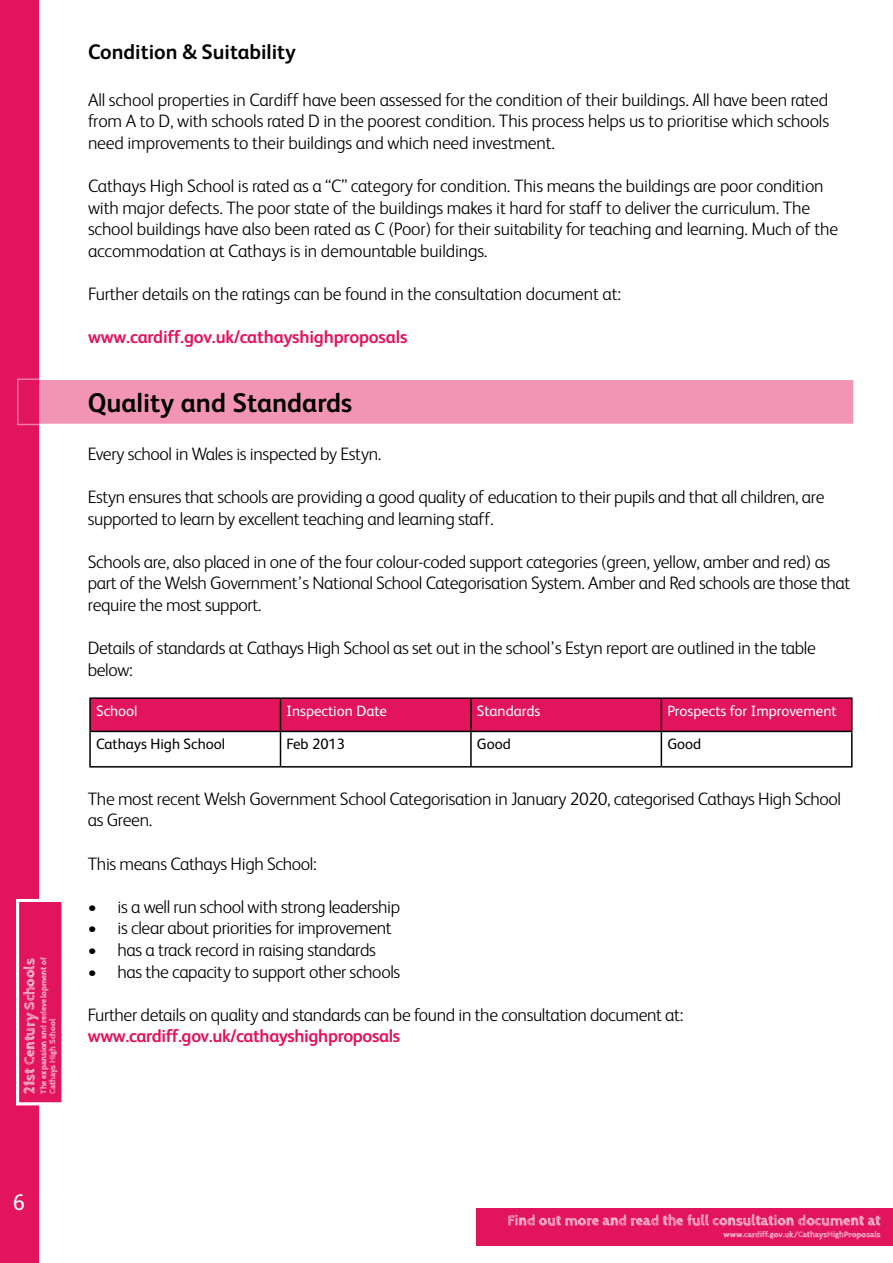
<style>
.page{position:relative;width:893px;height:1263px;background:#fff}
.page>*{position:absolute;margin:0;border:0;box-sizing:border-box;transform-origin:0 0}
.t1{font:700 27px "FS Albert";color:#000}
.t2{font:22.5px "FS Albert";color:#fff}
.t3{font:700 21px "FS Albert";color:#000}
.t4{font:300 18px/21.6px "FS Albert";letter-spacing:-.02em;color:#000}
.t5{font:700 18px "FS Albert";letter-spacing:-.02em;color:#e2145b}
.t6{font:15px "FS Albert";color:#fff}
.t7{font:15px "FS Albert";color:#000}
.t8{font:700 14.85px "Cabin Sketch";color:#fff}
.t9{font:700 8.4px/9px "Cabin Sketch";letter-spacing:-.005em;color:#fff}
.t10{font:700 8.4px "Cabin Sketch";letter-spacing:-.025em;color:#fff}
</style>
<div class="page">
<div style="left:476px;top:1208px;width:417px;height:38px;background:#e2145b"></div>
<div style="left:0;top:0;width:39px;height:1263px;background:#e2145b"></div>
<div style="left:17px;top:378px;width:838px;height:47px;background:#f295b5;border:2px solid #fff"></div>
<div style="left:91px;top:699px;width:760px;height:32px;background:#e2145b"></div>
<hr style="left:89px;top:697px;width:191px;height:2px;background:#000">
<hr style="left:89px;top:699px;width:2px;height:32px;background:#000">
<hr style="left:280px;top:697px;width:191px;height:2px;background:#000">
<hr style="left:280px;top:699px;width:1px;height:32px;background:#000">
<hr style="left:471px;top:697px;width:190px;height:2px;background:#000">
<hr style="left:470px;top:699px;width:2px;height:32px;background:#000">
<hr style="left:661px;top:697px;width:192px;height:2px;background:#000">
<hr style="left:661px;top:699px;width:1px;height:32px;background:#000">
<hr style="left:851px;top:699px;width:2px;height:32px;background:#000">
<hr style="left:89px;top:731px;width:191px;height:1px;background:#000">
<hr style="left:89px;top:732px;width:2px;height:34px;background:#000">
<hr style="left:280px;top:731px;width:191px;height:1px;background:#000">
<hr style="left:280px;top:732px;width:1px;height:34px;background:#000">
<hr style="left:471px;top:731px;width:190px;height:1px;background:#000">
<hr style="left:470px;top:732px;width:2px;height:34px;background:#000">
<hr style="left:661px;top:731px;width:192px;height:1px;background:#000">
<hr style="left:661px;top:732px;width:1px;height:34px;background:#000">
<hr style="left:851px;top:732px;width:2px;height:34px;background:#000">
<hr style="left:89px;top:766px;width:191px;height:1px;background:#000">
<hr style="left:280px;top:766px;width:191px;height:1px;background:#000">
<hr style="left:471px;top:766px;width:190px;height:1px;background:#000">
<hr style="left:661px;top:766px;width:192px;height:1px;background:#000">
<div style="left:16px;top:899px;width:48px;height:206px;background:#e2145b;border:3px solid #fff"></div>
<p class="t10" style="left:39px;top:1079px;width:146px;rotate:-90deg">redevelopment of Cantonian High School,</p>
<p class="t8" style="left:21px;top:1094px;width:137px;rotate:-90deg">21st Century Schools</p>
<p class="t9" style="left:39px;top:1094px;width:138px;rotate:-90deg">The expansion and redevelopment of<br>Cathays High School</p>
<p class="t3" style="left:88px;top:37px;width:210px">Condition &amp; Suitability</p>
<p class="t4" style="left:88px;top:88px;width:743px;text-align:justify">All school properties in Cardiff have been assessed for the condition of their buildings. All have been rated from A to D, with schools rated D in the poorest condition. This process helps us to prioritise which schools need improvements to their buildings and which need investment.</p>
<p class="t4" style="left:88px;top:174px;width:752px">Cathays High School is rated as a “C” category for condition. This means the buildings are poor condition with major defects. The poor state of the buildings makes it hard for staff to deliver the curriculum. The school buildings have also been rated as C (Poor) for their suitability for teaching and learning. Much of the accommodation at Cathays is in demountable buildings.</p>
<p class="t4" style="left:88px;top:282px;width:535px">Further details on the ratings can be found in the consultation document at:</p>
<p class="t5" style="left:88px;top:325px;width:321px">www.cardiff.gov.uk/cathayshighproposals</p>
<h1 class="t1" style="left:88px;top:384px;width:266px">Quality and Standards</h1>
<p class="t4" style="left:88px;top:442px;width:295px">Every school in Wales is inspected by Estyn.</p>
<p class="t4" style="left:88px;top:485px;width:738px">Estyn ensures that schools are providing a good quality of education to their pupils and that all children, are supported to learn by excellent teaching and learning staff.</p>
<p class="t4" style="left:88px;top:550px;width:764px">Schools are, also placed in one of the four colour-coded support categories (green, yellow, amber and red) as part of the Welsh Government’s National School Categorisation System. Amber and Red schools are those that require the most support.</p>
<p class="t4" style="left:88px;top:636px;width:730px">Details of standards at Cathays High School as set out in the school’s Estyn report are outlined in the table below:</p>
<p class="t6" style="left:96px;top:701px;width:43px">School</p>
<p class="t6" style="left:286px;top:701px;width:102px">Inspection Date</p>
<p class="t6" style="left:477px;top:701px;width:65px">Standards</p>
<p class="t6" style="left:667px;top:701px;width:171px">Prospects for Improvement</p>
<p class="t7" style="left:96px;top:734px;width:131px">Cathays High School</p>
<p class="t7" style="left:286px;top:734px;width:60px">Feb 2013</p>
<p class="t7" style="left:477px;top:734px;width:35px">Good</p>
<p class="t7" style="left:667px;top:734px;width:35px">Good</p>
<p class="t4" style="left:88px;top:787px;width:755px">The most recent Welsh Government School Categorisation in January 2020, categorised Cathays High School as Green.</p>
<p class="t4" style="left:88px;top:852px;width:231px">This means Cathays High School:</p>
<p class="t4" style="left:88px;top:895px;width:314px">• is a well run school with strong leadership</p>
<p class="t4" style="left:88px;top:917px;width:306px">• is clear about priorities for improvement</p>
<p class="t4" style="left:88px;top:938px;width:290px">• has a track record in raising standards</p>
<p class="t4" style="left:88px;top:960px;width:314px">• has the capacity to support other schools</p>
<p class="t4" style="left:88px;top:1003px;width:597px">Further details on quality and standards can be found in the consultation document at:</p>
<p class="t5" style="left:88px;top:1024px;width:314px">www.cardiff.gov.uk/cathayshighproposals</p>
<p class="t2" style="left:13px;top:1187px;width:14px">6</p>
<p class="t8" style="left:508px;top:1212px;width:375px">Find out more and read the full consultation document at</p>
<p class="t9" style="left:723px;top:1230px;width:159px">www.cardiff.gov.uk/CathaysHighProposals</p>
</div>
